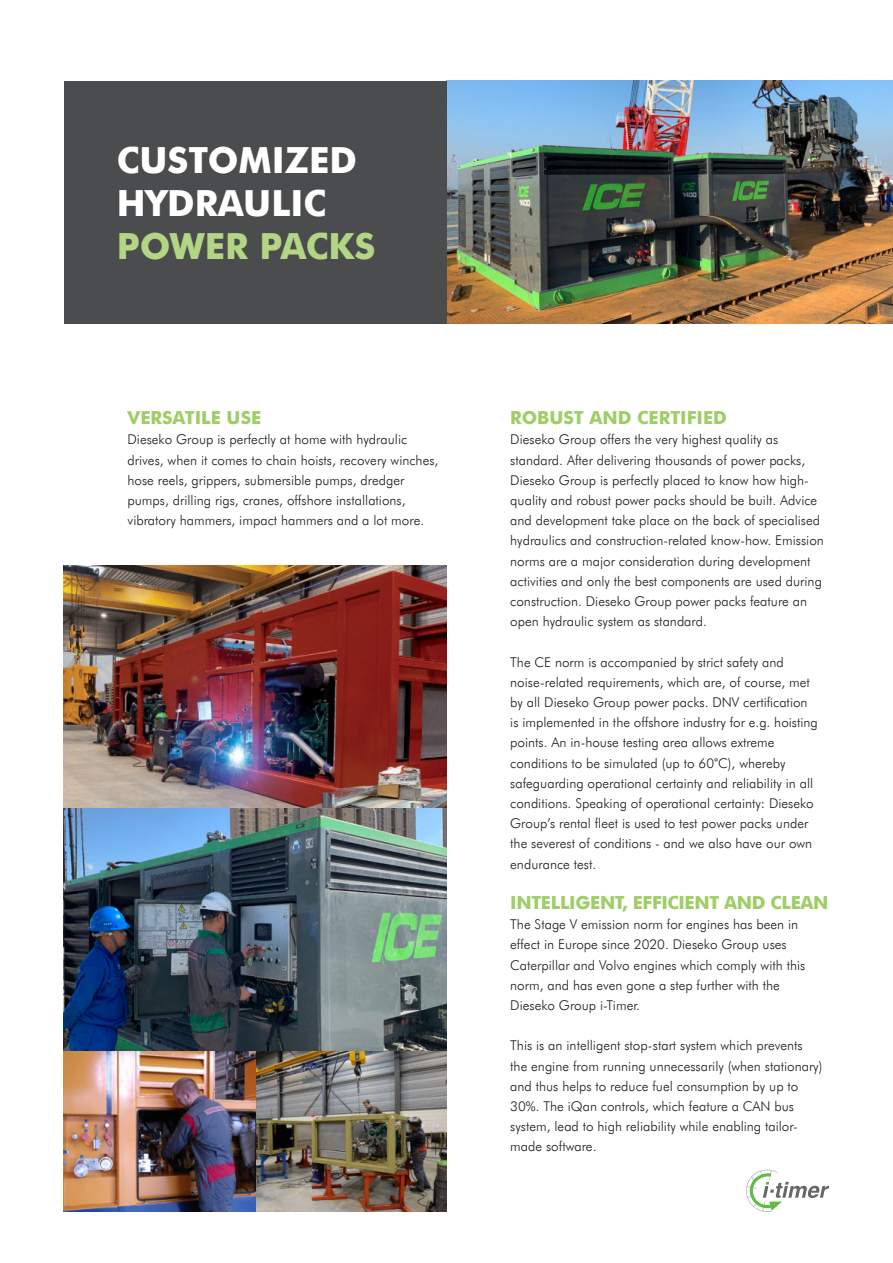
<style>
.page{position:relative;width:893px;height:1263px;background:#fff}
.page>*{position:absolute;margin:0;border:0;box-sizing:border-box;transform-origin:0 0}
.t1{font:800 36px/43.2px "Futura BT";color:#fff}
.t2{font:800 36px "Futura BT";color:#b2d684}
.t3{font:800 18px "Futura BT";color:#9fce66}
.t4{font:800 18px "Futura BT";letter-spacing:-.02em;color:#9fce66}
.t5{font:300 13.5px/20.2px "Futura BT";color:#231f20}
</style>
<div class="page">
<img style="left:446px;top:81px;width:447px;height:242px">
<div style="left:64px;top:81px;width:382px;height:242px;background:#4b4c4d"></div>
<img style="left:64px;top:808px;width:382px;height:404px">
<img style="left:64px;top:566px;width:382px;height:242px">
<svg style="left:746px;top:1169px;width:83px;height:43px"></svg>
<h1 class="t1" style="left:117px;top:140px;width:242px">CUSTOMIZED<br>HYDRAULIC</h1>
<h1 class="t2" style="left:117px;top:232px;width:260px">POWER PACKS</h1>
<h2 class="t3" style="left:128px;top:411px;width:135px">VERSATILE USE</h2>
<p class="t5" style="left:128px;top:431px;width:312px">Dieseko Group is perfectly at home with hydraulic drives, when it comes to chain hoists, recovery winches, hose reels, grippers, submersible pumps, dredger pumps, drilling rigs, cranes, offshore installations, vibratory hammers, impact hammers and a lot more.</p>
<h2 class="t3" style="left:510px;top:411px;width:218px">ROBUST AND CERTIFIED</h2>
<p class="t5" style="left:510px;top:429px;width:315px">Dieseko Group offers the very highest quality as standard. After delivering thousands of power packs, Dieseko Group is perfectly placed to know how high&shy;quality and robust power packs should be built. Advice and development take place on the back of specialised hydraulics and construction-related know-how. Emission norms are a major consideration during development activities and only the best components are used during construction. Dieseko Group power packs feature an open hydraulic system as standard.</p>
<p class="t5" style="left:510px;top:653px;width:309px">The CE norm is accompanied by strict safety and noise-related requirements, which are, of course, met by all Dieseko Group power packs. DNV certification is implemented in the offshore industry for e.g. hoisting points. An in-house testing area allows extreme conditions to be simulated (up to 60˚C), whereby safeguarding operational certainty and reliability in all conditions. Speaking of operational certainty: Dieseko Group’s rental fleet is used to test power packs under the severest of conditions - and we also have our own endurance test.</p>
<h2 class="t4" style="left:510px;top:895px;width:320px">INTELLIGENT, EFFICIENT AND CLEAN</h2>
<p class="t5" style="left:510px;top:914px;width:297px">The Stage V emission norm for engines has been in effect in Europe since 2020. Dieseko Group uses Caterpillar and Volvo engines which comply with this norm, and has even gone a step further with the Dieseko Group i-Timer.</p>
<p class="t5" style="left:510px;top:1036px;width:314px">This is an intelligent stop-start system which prevents the engine from running unnecessarily (when stationary) and thus helps to reduce fuel consumption by up to 30%. The iQan controls, which feature a CAN bus system, lead to high reliability while enabling tailor&shy;made software.</p>
</div>
